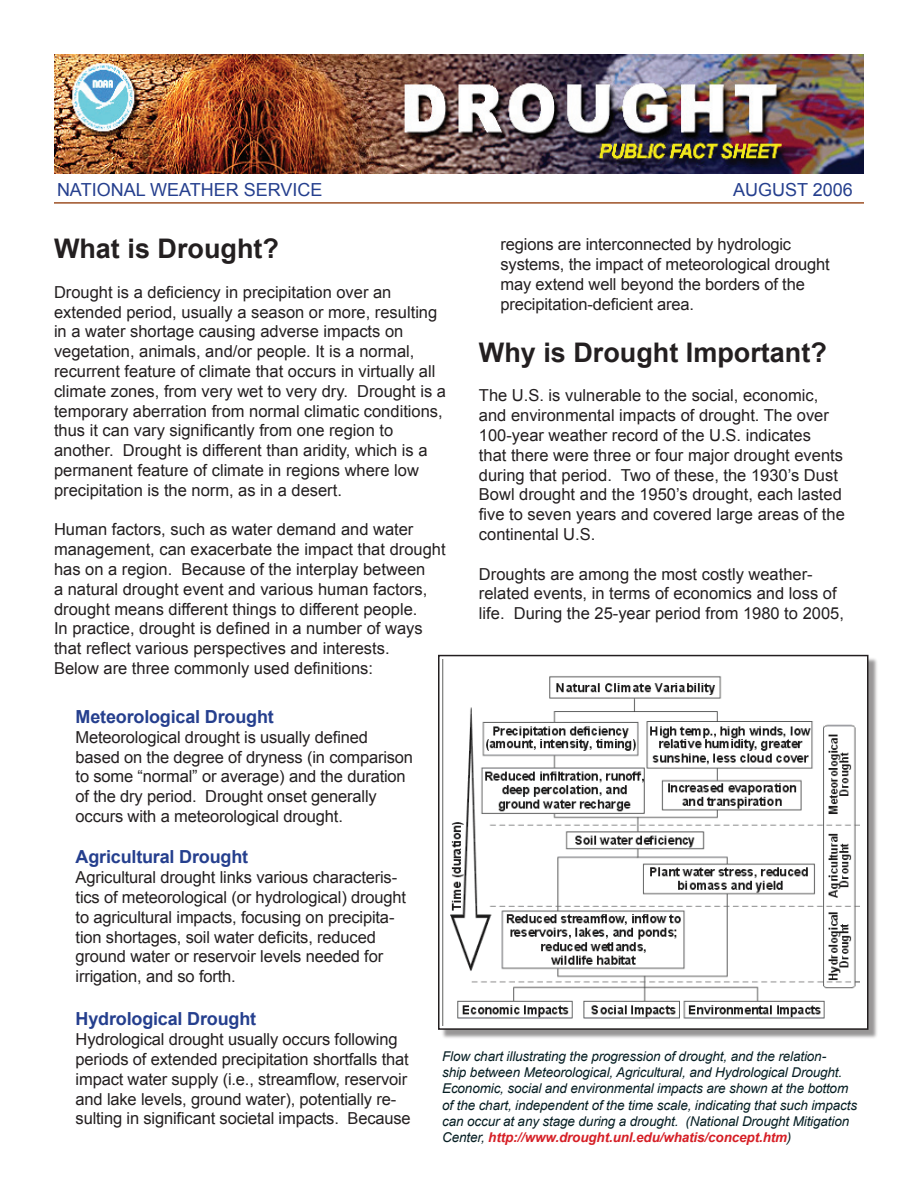
<style>
.page{position:relative;width:918px;height:1188px;background:#fff}
.page>*{position:absolute;margin:0;border:0;box-sizing:border-box;transform-origin:0 0}
.t1{font:700 27px "Arial";color:#231f20}
.t2{font:700 18px "Arial";letter-spacing:-.01em;color:#253f8e}
.t3{font:18px "Arial";color:#253f8e}
.t4{font:16.5px/19.8px "Arial";color:#231f20}
.t5{font:italic 13.5px/16.2px "Arial";letter-spacing:-.01em;color:#061e23}
.s1{font-weight:700;color:#d61f26}
.s2{font-weight:700;color:#d81f26}
</style>
<div class="page">
<img style="left:54px;top:54px;width:810px;height:120px">
<div style="left:440px;top:657px;width:439px;height:383px;background:#231f20;opacity:.47"></div>
<div style="left:439px;top:656px;width:429px;height:373px;background:#fff"></div>
<div style="left:438px;top:655px;width:430px;height:375px;border:2px solid #231f20"></div>
<hr style="left:54px;top:202px;width:810px;height:2px;background:#9d5126">
<img style="left:442px;top:659px;width:418px;height:366px">
<p class="t3" style="left:57px;top:178px;width:267px">NATIONAL WEATHER SERVICE</p>
<p class="t3" style="left:733px;top:178px;width:121px">AUGUST 2006</p>
<h1 class="t1" style="left:54px;top:231px;width:226px">What is Drought?</h1>
<p class="t4" style="left:54px;top:282px;width:394px">Drought is a deficiency in precipitation over an extended period, usually a season or more, resulting in a water shortage causing adverse impacts on vegetation, animals, and/or people. It is a normal, recurrent feature of climate that occurs in virtually all climate zones, from very wet to very dry. Drought is a temporary aberration from normal climatic conditions, thus it can vary significantly from one region to another. Drought is different than aridity, which is a permanent feature of climate in regions where low precipitation is the norm, as in a desert.</p>
<p class="t4" style="left:54px;top:520px;width:393px">Human factors, such as water demand and water management, can exacerbate the impact that drought has on a region. Because of the interplay between<br>a natural drought event and various human factors, drought means different things to different people.<br>In practice, drought is defined in a number of ways that reflect various perspectives and interests.<br>Below are three commonly used definitions:</p>
<p class="t4" style="left:501px;top:235px;width:331px">regions are interconnected by hydrologic systems, the impact of meteorological drought may extend well beyond the borders of the precipitation-deficient area.</p>
<h1 class="t1" style="left:479px;top:334px;width:350px">Why is Drought Important?</h1>
<p class="t4" style="left:479px;top:386px;width:367px">The U.S. is vulnerable to the social, economic, and environmental impacts of drought. The over 100-year weather record of the U.S. indicates<br>that there were three or four major drought events during that period. Two of these, the 1930’s Dust Bowl drought and the 1950’s drought, each lasted five to seven years and covered large areas of the continental U.S.</p>
<p class="t4" style="left:479px;top:564px;width:367px">Droughts are among the most costly weather&shy;related events, in terms of economics and loss of life. During the 25-year period from 1980 to 2005,</p>
<p class="t2" style="left:76px;top:705px;width:200px">Meteorological Drought</p>
<p class="t4" style="left:76px;top:727px;width:339px">Meteorological drought is usually defined based on the degree of dryness (in comparison to some “normal” or average) and the duration of the dry period. Drought onset generally occurs with a meteorological drought.</p>
<p class="t2" style="left:76px;top:845px;width:174px">Agricultural Drought</p>
<p class="t4" style="left:76px;top:868px;width:332px">Agricultural drought links various characteris&shy;tics of meteorological (or hydrological) drought to agricultural impacts, focusing on precipita&shy;tion shortages, soil water deficits, reduced ground water or reservoir levels needed for irrigation, and so forth.</p>
<p class="t2" style="left:76px;top:1007px;width:182px">Hydrological Drought</p>
<p class="t4" style="left:76px;top:1030px;width:337px">Hydrological drought usually occurs following periods of extended precipitation shortfalls that impact water supply (i.e., streamflow, reservoir and lake levels, ground water), potentially re&shy;sulting in significant societal impacts. Because</p>
<p class="t5" style="left:442px;top:1048px;width:417px">Flow chart illustrating the progression of drought, and the relation-<br>ship between Meteorological, Agricultural, and Hydrological Drought.<br>Economic, social and environmental impacts are shown at the bottom of the chart, independent of the time scale, indicating that such impacts can occur at any stage during a drought. (National Drought Mitigation Center, <span class="s1">http://www.drought.unl.edu/whatis/concept.h</span><span class="s2">tm</span>)</p>
</div>
